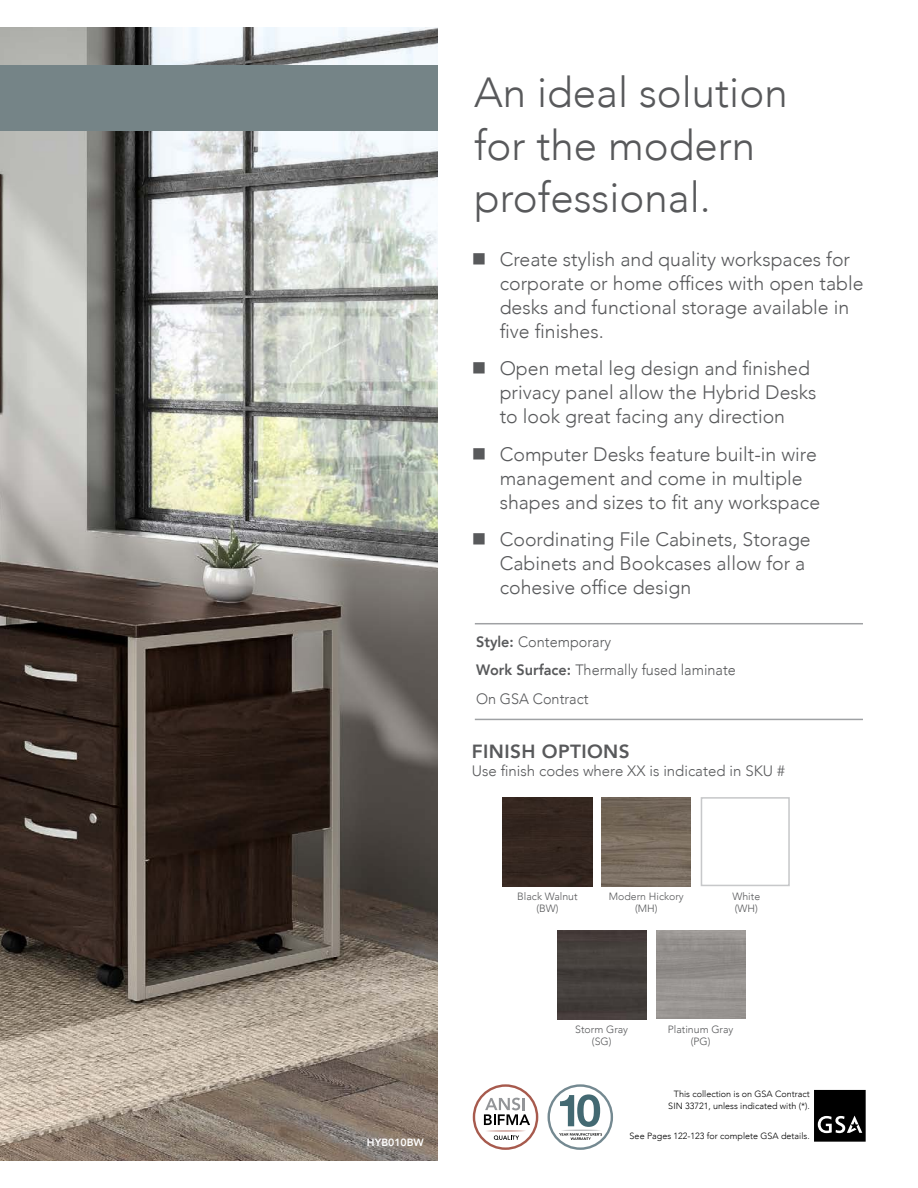
<style>
.page{position:relative;width:918px;height:1188px;background:#fff}
.page>*{position:absolute;margin:0;border:0;box-sizing:border-box;transform-origin:0 0}
.t1{font:300 42px/52.5px "Avenir";color:#58595b}
.t2{font:300 19.5px/24px "Avenir";color:#58595b}
.t3{font:800 19.05px "Avenir";letter-spacing:.02em;color:#58595b}
.t4{font:300 15px/28.5px "Avenir";color:#58595b;scale:.96 1}
.t5{font:300 15px "Avenir";color:#58595b}
.t6{font:300 10.5px/12.3px "Avenir";color:#58595b;text-align:center}
.t7{font:800 10.5px "Avenir";color:#fff}
.t8{font:300 9px/12px "Avenir";color:#000;text-align:right}
.s1{font-weight:800}
</style>
<div class="page">
<svg style="left:814px;top:1090px;width:52px;height:52px;background:#1e1e1e"></svg>
<img style="left:0;top:27px;width:437px;height:1134px">
<div style="left:0;top:65px;width:437px;height:66px;background:#758487"></div>
<svg style="left:474px;top:1086px;width:63px;height:63px"></svg>
<div style="left:473px;top:1084px;width:65px;height:66px;border:2px solid #a75a4d;border-radius:50%"></div>
<svg style="left:485px;top:1131px;width:41px;height:9px"></svg>
<svg style="left:484px;top:1098px;width:46px;height:27px"></svg>
<svg style="left:549px;top:1086px;width:63px;height:63px"></svg>
<div style="left:548px;top:1084px;width:65px;height:66px;border:2px solid #748991;border-radius:50%"></div>
<svg style="left:559px;top:1094px;width:43px;height:46px"></svg>
<div style="left:503px;top:797px;width:89px;height:89px;background:#342620"></div>
<img style="left:602px;top:797px;width:89px;height:89px">
<div style="left:701px;top:797px;width:89px;height:89px;border:2px solid #c7c8ca"></div>
<div style="left:557px;top:930px;width:89px;height:89px;background:#443e3b"></div>
<hr style="left:475px;top:719px;width:388px;height:1px;background:#9fa1a4">
<hr style="left:475px;top:623px;width:388px;height:1px;background:#9fa1a4">
<p class="t7" style="left:367px;top:1134px;width:58px">HYB010BW</p>
<h1 class="t1" style="left:474px;top:67px;width:315px">An ideal solution for the modern professional.</h1>
<p class="t2" style="left:500px;top:247px;width:365px;text-indent:-28px">■ Create stylish and quality workspaces for corporate or home offices with open table desks and functional storage available in five finishes.</p>
<p class="t2" style="left:500px;top:356px;width:318px;text-indent:-28px">■ Open metal leg design and finished privacy panel allow the Hybrid Desks to look great facing any direction</p>
<p class="t2" style="left:500px;top:442px;width:322px;text-indent:-28px">■ Computer Desks feature built-in wire management and come in multiple shapes and sizes to fit any workspace</p>
<p class="t2" style="left:500px;top:527px;width:313px;text-indent:-28px">■ Coordinating File Cabinets, Storage<br>Cabinets and Bookcases allow for a cohesive office design</p>
<p class="t4" style="left:476px;top:627px;width:272px"><span class="s1">Style:</span> Contemporary<br><span class="s1">Work Surface:</span> Thermally fused laminate<br>On GSA Contract</p>
<p class="t3" style="left:472px;top:736px;width:159px">FINISH OPTIONS</p>
<p class="t5" style="left:472px;top:761px;width:314px">Use finish codes where XX is indicated in SKU #</p>
<p class="t6" style="left:517px;top:890px;width:62px">Black Walnut (BW)</p>
<p class="t6" style="left:609px;top:890px;width:77px">Modern Hickory (MH)</p>
<p class="t6" style="left:733px;top:890px;width:29px;text-align:left">White (WH)</p>
<p class="t6" style="left:575px;top:1023px;width:54px">Storm Gray (SG)</p>
<p class="t6" style="left:668px;top:1023px;width:67px">Platinum Gray (PG)</p>
<p class="t8" style="left:668px;top:1088px;width:143px">This collection is on GSA Contract<br>SIN 33721, unless indicated with (*).</p>
<p class="t8" style="left:630px;top:1130px;width:182px">See Pages 122-123 for complete GSA details.</p>
</div>
